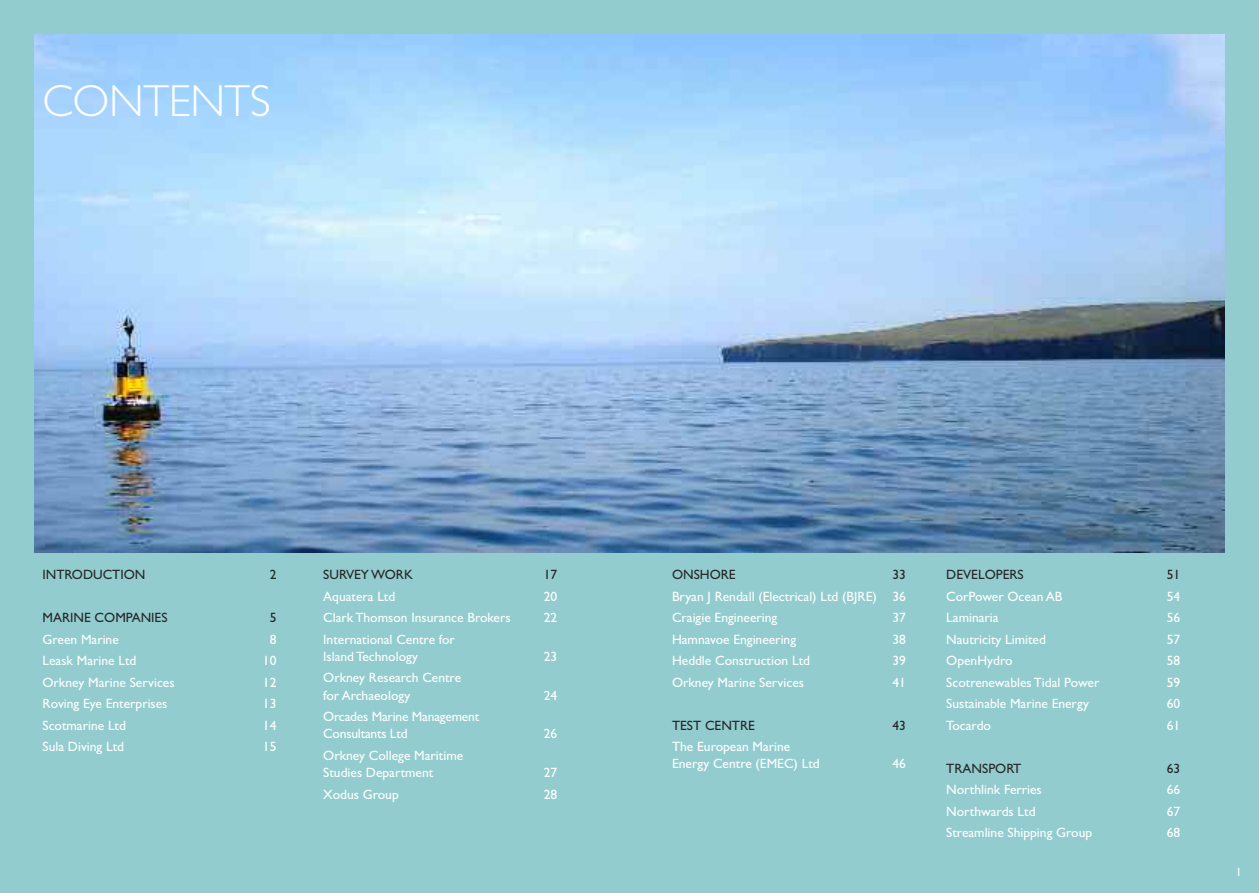
<style>
.page{position:relative;width:1259px;height:893px;background:#fff}
.page>*{position:absolute;margin:0;border:0;box-sizing:border-box;transform-origin:0 0}
.t1{font:300 45px "Gill Sans";letter-spacing:-.01em;color:#fff}
.t2{font:13.5px/17.2px "Gill Sans";color:#fff}
.t3{font:13.5px "Gill Sans";color:#272627}
.t4{font:12px "Gill Sans";color:#fff}
</style>
<div class="page">
<div style="left:629px;top:0;width:630px;height:893px;background:#93cccf"></div>
<div style="left:0;top:0;width:629px;height:893px;background:#93cccf"></div>
<img style="left:34px;top:34px;width:1191px;height:518px">
<h1 class="t1" style="left:43px;top:74px;width:230px">CONTENTS</h1>
<p class="t3" style="left:43px;top:567px;width:104px">INTRODUCTION</p>
<p class="t3" style="left:270px;top:567px;width:8px">2</p>
<p class="t3" style="left:43px;top:610px;width:126px">MARINE COMPANIES</p>
<p class="t3" style="left:270px;top:610px;width:8px">5</p>
<p class="t2" style="left:43px;top:630px;width:78px">Green Marine</p>
<p class="t2" style="left:270px;top:630px;width:8px">8</p>
<p class="t2" style="left:43px;top:652px;width:95px">Leask Marine Ltd</p>
<p class="t2" style="left:263px;top:652px;width:15px">10</p>
<p class="t2" style="left:43px;top:673px;width:134px">Orkney Marine Services</p>
<p class="t2" style="left:263px;top:673px;width:15px">12</p>
<p class="t2" style="left:43px;top:695px;width:126px">Roving Eye Enterprises</p>
<p class="t2" style="left:263px;top:695px;width:15px">13</p>
<p class="t2" style="left:43px;top:716px;width:85px">Scotmarine Ltd</p>
<p class="t2" style="left:263px;top:716px;width:15px">14</p>
<p class="t2" style="left:43px;top:738px;width:83px">Sula Diving Ltd</p>
<p class="t2" style="left:263px;top:738px;width:15px">15</p>
<p class="t3" style="left:323px;top:567px;width:91px">SURVEYWORK</p>
<p class="t3" style="left:544px;top:567px;width:15px">17</p>
<p class="t2" style="left:323px;top:587px;width:74px">Aquatera Ltd</p>
<p class="t2" style="left:544px;top:587px;width:15px">20</p>
<p class="t2" style="left:323px;top:609px;width:189px">Clark Thomson Insurance Brokers</p>
<p class="t2" style="left:544px;top:609px;width:15px">22</p>
<p class="t2" style="left:323px;top:630px;width:133px">International Centre for<br>Island Technology</p>
<p class="t2" style="left:544px;top:648px;width:15px">23</p>
<p class="t2" style="left:323px;top:669px;width:139px">Orkney Research Centre for Archaeology</p>
<p class="t2" style="left:323px;top:708px;width:157px">Orcades Marine Management<br>Consultants Ltd</p>
<p class="t2" style="left:323px;top:747px;width:141px">Orkney College Maritime<br>Studies Department</p>
<p class="t2" style="left:544px;top:686px;width:15px">24</p>
<p class="t2" style="left:544px;top:725px;width:15px">26</p>
<p class="t2" style="left:544px;top:764px;width:15px">27</p>
<p class="t2" style="left:323px;top:785px;width:77px">Xodus Group</p>
<p class="t2" style="left:544px;top:785px;width:15px">28</p>
<p class="t3" style="left:672px;top:567px;width:65px">ONSHORE</p>
<p class="t3" style="left:892px;top:567px;width:15px">33</p>
<p class="t2" style="left:672px;top:585px;width:235px;line-height:21.5px">Bryan J Rendall (Electrical) Ltd (BJRE) 36<br>Craigie Engineering</p>
<p class="t2" style="left:892px;top:609px;width:15px">37</p>
<p class="t2" style="left:672px;top:630px;width:126px">Hamnavoe Engineering</p>
<p class="t2" style="left:892px;top:630px;width:15px">38</p>
<p class="t2" style="left:672px;top:652px;width:139px">Heddle Construction Ltd</p>
<p class="t2" style="left:892px;top:652px;width:15px">39</p>
<p class="t2" style="left:672px;top:673px;width:134px">Orkney Marine Services</p>
<p class="t2" style="left:892px;top:673px;width:15px">41</p>
<p class="t3" style="left:672px;top:717px;width:84px">TEST CENTRE</p>
<p class="t3" style="left:892px;top:717px;width:15px">43</p>
<p class="t2" style="left:672px;top:738px;width:149px">The European Marine<br>Energy Centre (EMEC) Ltd</p>
<p class="t2" style="left:892px;top:755px;width:15px">46</p>
<p class="t3" style="left:946px;top:567px;width:79px">DEVELOPERS</p>
<p class="t3" style="left:1166px;top:567px;width:15px">51</p>
<p class="t2" style="left:946px;top:587px;width:118px">CorPower Ocean AB</p>
<p class="t2" style="left:1166px;top:587px;width:15px">54</p>
<p class="t2" style="left:946px;top:609px;width:54px">Laminaria</p>
<p class="t2" style="left:1166px;top:609px;width:15px">56</p>
<p class="t2" style="left:946px;top:630px;width:101px">Nautricity Limited</p>
<p class="t2" style="left:1166px;top:630px;width:15px">57</p>
<p class="t2" style="left:946px;top:652px;width:68px">OpenHydro</p>
<p class="t2" style="left:1166px;top:652px;width:15px">58</p>
<p class="t2" style="left:946px;top:673px;width:155px">Scotrenewables Tidal Power</p>
<p class="t2" style="left:1166px;top:673px;width:15px">59</p>
<p class="t2" style="left:946px;top:695px;width:144px">Sustainable Marine Energy</p>
<p class="t2" style="left:1166px;top:695px;width:15px">60</p>
<p class="t2" style="left:946px;top:716px;width:46px">Tocardo</p>
<p class="t2" style="left:1166px;top:716px;width:15px">61</p>
<p class="t3" style="left:946px;top:760px;width:77px">TRANSPORT</p>
<p class="t3" style="left:1166px;top:760px;width:15px">63</p>
<p class="t2" style="left:946px;top:781px;width:97px">Northlink Ferries</p>
<p class="t2" style="left:1166px;top:781px;width:15px">66</p>
<p class="t2" style="left:946px;top:802px;width:91px">Northwards Ltd</p>
<p class="t2" style="left:1166px;top:802px;width:15px">67</p>
<p class="t2" style="left:946px;top:824px;width:147px">Streamline Shipping Group</p>
<p class="t2" style="left:1166px;top:824px;width:15px">68</p>
<p class="t4" style="left:1236px;top:865px;width:7px">1</p>
</div>
